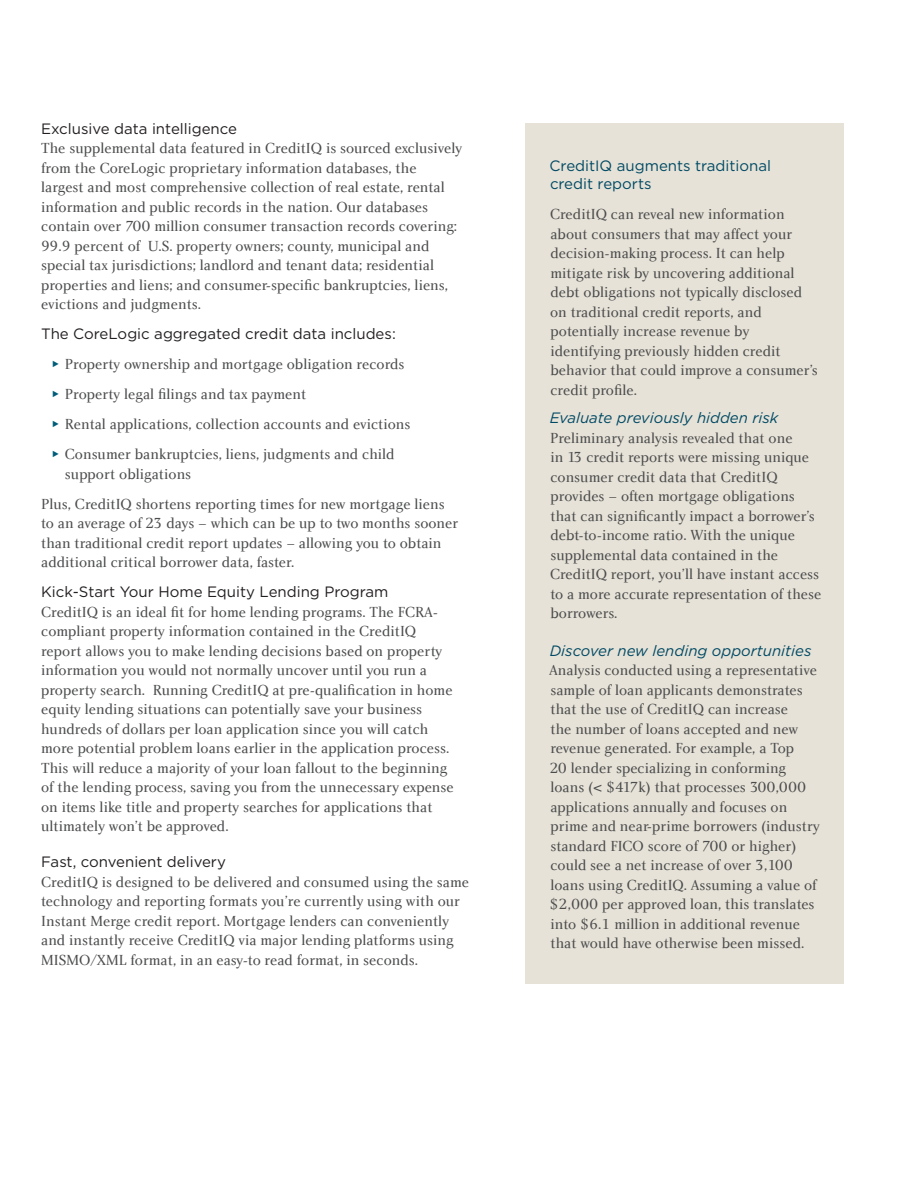
<style>
.page{position:relative;width:918px;height:1188px;background:#fff}
.page>*{position:absolute;margin:0;border:0;box-sizing:border-box;transform-origin:0 0}
.Body_Text{font:15px/19.5px "Charlotte Com";color:#4b4c4d}
.Bullet{font:15px/19.5px "Charlotte Com";color:#4b4c4d}
.Body_Text-2{font:15px "Gotham";color:#231f20}
.Body_Text-3{font:15px/18px "Gotham";color:#004964}
.s1{font-family:"Gotham";color:#231f20}
.s2{font-family:"Arial";font-size:9px;color:#005d79}
.s3{font-family:"Gotham";font-style:italic;color:#004964}
</style>
<div class="page">
<div style="left:525px;top:123px;width:319px;height:861px;background:#e6e2d7"></div>
<p class="Body_Text" style="left:41px;top:119px;width:423px"><span class="s1">Exclusive data intelligence<br></span>The supplemental data featured in CreditIQ is sourced exclusively from the CoreLogic proprietary information databases, the largest and most comprehensive collection of real estate, rental information and public records in the nation. Our databases contain over 700 million consumer transaction records covering:<br>99.9 percent of U.S. property owners; county, municipal and special tax jurisdictions; landlord and tenant data; residential properties and liens; and consumer-specific bankruptcies, liens, evictions and judgments.</p>
<p class="Body_Text-2" style="left:41px;top:324px;width:356px">The CoreLogic aggregated credit data includes:</p>
<p class="Bullet" style="left:52px;top:355px;width:354px"><span class="s2">►</span> Property ownership and mortgage obligation records</p>
<p class="Bullet" style="left:52px;top:385px;width:256px"><span class="s2">►</span> Property legal filings and tax payment</p>
<p class="Bullet" style="left:52px;top:415px;width:360px"><span class="s2">►</span> Rental applications, collection accounts and evictions</p>
<p class="Bullet" style="left:65px;top:445px;width:331px;text-indent:-13px"><span class="s2">►</span> Consumer bankruptcies, liens, judgments and child support obligations</p>
<p class="Body_Text" style="left:41px;top:494px;width:419px">Plus, CreditIQ shortens reporting times for new mortgage liens to an average of 23 days – which can be up to two months sooner than traditional credit report updates – allowing you to obtain additional critical borrower data, faster.</p>
<p class="Body_Text" style="left:41px;top:583px;width:414px"><span class="s1">Kick-Start Your Home Equity Lending Program<br></span>CreditIQ is an ideal fit for home lending programs. The FCRA&shy;compliant property information contained in the CreditIQ report allows you to make lending decisions based on property information you would not normally uncover until you run a property search. Running CreditIQ at pre-qualification in home equity lending situations can potentially save your business hundreds of dollars per loan application since you will catch more potential problem loans earlier in the application process.<br>This will reduce a majority of your loan fallout to the beginning of the lending process, saving you from the unnecessary expense on items like title and property searches for applications that ultimately won’t be approved.</p>
<p class="Body_Text" style="left:41px;top:853px;width:429px"><span class="s1">Fast, convenient delivery<br></span>CreditIQ is designed to be delivered and consumed using the same technology and reporting formats you’re currently using with our Instant Merge credit report. Mortgage lenders can conveniently and instantly receive CreditIQ via major lending platforms using MISMO/XML format, in an easy-to read format, in seconds.</p>
<p class="Body_Text-3" style="left:550px;top:157px;width:223px">CreditIQ augments traditional credit reports</p>
<p class="Body_Text" style="left:550px;top:205px;width:269px">CreditIQ can reveal new information about consumers that may affect your decision-making process. It can help mitigate risk by uncovering additional debt obligations not typically disclosed on traditional credit reports, and potentially increase revenue by identifying previously hidden credit behavior that could improve a consumer’s credit profile.</p>
<p class="Body_Text" style="left:550px;top:409px;width:273px"><span class="s3">Evaluate previously hidden risk </span>Preliminary analysis revealed that one<br>in 13 credit reports were missing unique consumer credit data that CreditIQ provides – often mortgage obligations that can significantly impact a borrower’s debt-to-income ratio. With the unique supplemental data contained in the CreditIQ report, you’ll have instant access to a more accurate representation of these borrowers.</p>
<p class="Body_Text" style="left:549px;top:641px;width:272px"><span class="s3">Discover new lending opportunities </span>Analysis conducted using a representative sample of loan applicants demonstrates that the use of CreditIQ can increase<br>the number of loans accepted and new revenue generated. For example, a Top<br>20 lender specializing in conforming loans (&lt; $417k) that processes 300,000 applications annually and focuses on prime and near-prime borrowers (industry standard FICO score of 700 or higher) could see a net increase of over 3,100 loans using CreditIQ. Assuming a value of $2,000 per approved loan, this translates into $6.1 million in additional revenue that would have otherwise been missed.</p>
</div>
